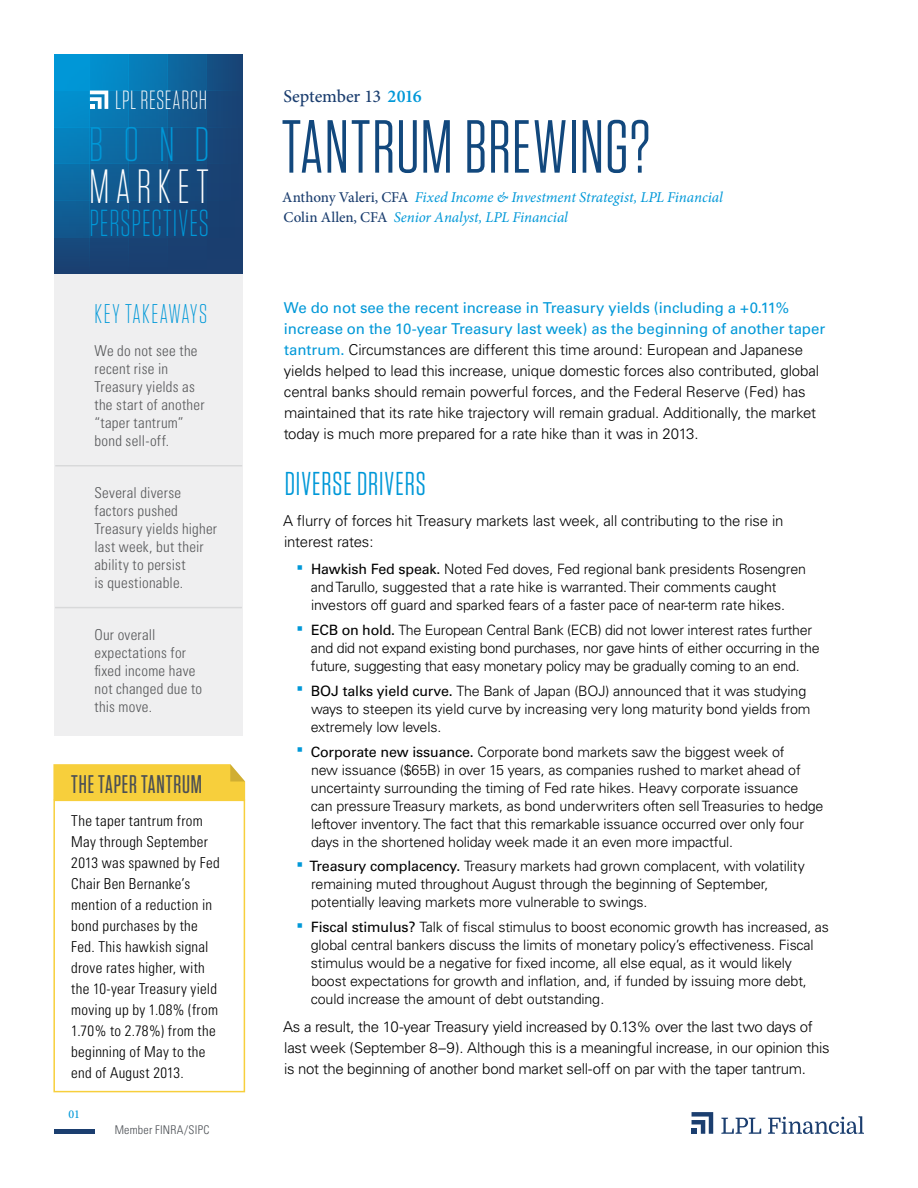
<style>
.page{position:relative;width:918px;height:1188px;background:#fff}
.page>*{position:absolute;margin:0;border:0;box-sizing:border-box;transform-origin:0 0}
.t1{font:75px "Tungsten Narrow";letter-spacing:.015em;color:#12487d}
.t2{font:300 48.3px "Tungsten Narrow";color:#0098d8}
.t3{font:300 48px "Tungsten Narrow";letter-spacing:.13em;color:#fff}
.t4{font:300 37.5px "Tungsten Narrow";letter-spacing:.03em;color:#0098d8;scale:.9 1}
.t5{font:33px "Tungsten Narrow";letter-spacing:.03em;color:#0098d8}
.t6{font:300 27px "Tungsten Narrow";letter-spacing:.055em;color:#0098d8}
.t7{font:300 26.25px "Tungsten Narrow";letter-spacing:.025em;color:#fff}
.t8{font:500 25.5px "Tungsten Narrow";letter-spacing:.03em;color:#4b4f54}
.t9{font:500 18px "Minion Pro";letter-spacing:-.005em;color:#1b3e6f}
.t10{font:300 15px/21px "Univers";letter-spacing:-.015em;color:#000}
.t11{font:300 condensed 15px/21px "Univers";letter-spacing:.02em;color:#000}
.t12{font:300 condensed 15px/18px "Univers";letter-spacing:.015em;color:#58595b}
.t13{font:italic 15px/19.5px "Minion Pro";letter-spacing:-.005em;color:#0098d8}
.t14{font:300 14.25px/18px "Univers";letter-spacing:-.01em;color:#000}
.t15{font:300 condensed 12px "Univers";letter-spacing:.015em;color:#4b4f54}
.t16{font:500 12px "Minion Pro";color:#0098d8}
.s1{font-weight:600;color:#0098d8}
.s2{font-weight:500;font-style:normal;color:#1b3e6f}
.s3{font-weight:400;color:#0098d8}
.s4{font-weight:400}
</style>
<div class="page">
<hr style="left:54px;top:1130px;width:40px;height:4px;background:#1b3e6f">
<svg style="left:90px;top:54px;width:39px;height:220px;background:#0d6ca4"></svg>
<div style="left:206px;top:54px;width:37px;height:220px;background:#184476"></div>
<svg style="left:168px;top:54px;width:38px;height:220px;background:#135287"></svg>
<svg style="left:129px;top:54px;width:39px;height:220px;background:#0f6198"></svg>
<svg style="left:54px;top:54px;width:36px;height:220px;background:#0878b3"></svg>
<div style="left:54px;top:164px;width:189px;height:36px;background:linear-gradient(to right,#0c6ca5,#1b3b6c)"></div>
<div style="left:54px;top:200px;width:189px;height:38px;background:linear-gradient(to right,#105c92,#1a3b6c)"></div>
<div style="left:54px;top:127px;width:189px;height:37px;background:linear-gradient(to right,#0582bf,#1b3c6d)"></div>
<svg style="left:90px;top:91px;width:18px;height:18px"></svg>
<svg style="left:692px;top:1112px;width:21px;height:22px"></svg>
<svg style="left:721px;top:1118px;width:40px;height:16px"></svg>
<svg style="left:768px;top:1116px;width:96px;height:18px"></svg>
<div style="left:54px;top:274px;width:189px;height:461px;background:#efeff0"></div>
<hr style="left:55px;top:465px;width:187px;height:1px;background:#4b4f54">
<hr style="left:55px;top:607px;width:187px;height:1px;background:#4b4f54">
<div style="left:53px;top:764px;width:192px;height:36px;background:#f7cf3c"></div>
<div style="left:53px;top:800px;width:192px;height:292px;border:2px solid #f7cf3c"></div>
<h3 class="t7" style="left:115px;top:87px;width:93px">LPL RESEARCH</h3>
<h2 class="t2" style="left:89px;top:121px;width:123px">BOND</h2>
<h3 class="t3" style="left:89px;top:162px;width:121px">MARKET</h3>
<h3 class="t4" style="left:89px;top:205px;width:134px">PERSPECTIVES</h3>
<h3 class="t6" style="left:94px;top:301px;width:114px">KEY TAKEAWAYS</h3>
<p class="t12" style="left:94px;top:342px;width:112px">We do not see the recent rise in<br>Treasury yields as the start of another “taper tantrum” bond sell-off.</p>
<p class="t12" style="left:94px;top:484px;width:124px">Several diverse factors pushed<br>Treasury yields higher last week, but their ability to persist<br>is questionable.</p>
<p class="t12" style="left:94px;top:625px;width:109px">Our overall expectations for fixed income have not changed due to this move.</p>
<h3 class="t8" style="left:71px;top:771px;width:132px">THE TAPER TANTRUM</h3>
<p class="t11" style="left:71px;top:810px;width:150px">The taper tantrum from<br>May through September<br>2013 was spawned by Fed<br>Chair Ben Bernanke’s mention of a reduction in bond purchases by the<br>Fed. This hawkish signal drove rates higher, with the 10-year Treasury yield moving up by 1.08% (from<br>1.70% to 2.78%) from the beginning of May to the end of August 2013.</p>
<p class="t16" style="left:68px;top:1106px;width:13px">01</p>
<p class="t15" style="left:115px;top:1123px;width:96px">Member FINRA/SIPC</p>
<p class="t9" style="left:284px;top:84px;width:140px">September 13 <span class="s1">2016</span></p>
<h1 class="t1" style="left:282px;top:110px;width:370px">TANTRUM BREWING?</h1>
<p class="t13" style="left:282px;top:188px;width:442px"><span class="s2">Anthony Valeri, CFA</span> Fixed Income &amp; Investment Strategist, LPL Financial<br><span class="s2">Colin Allen, CFA</span> Senior Analyst, LPL Financial</p>
<p class="t10" style="left:284px;top:297px;width:543px"><span class="s3">We do not see the recent increase in Treasury yields (including a +0.11% increase on the 10-year Treasury last week) as the beginning of another taper tantrum.</span> Circumstances are different this time around: European and Japanese yields helped to lead this increase, unique domestic forces also contributed, global central banks should remain powerful forces, and the Federal Reserve (Fed) has maintained that its rate hike trajectory will remain gradual. Additionally, the market today is much more prepared for a rate hike than it was in 2013.</p>
<h3 class="t5" style="left:285px;top:467px;width:142px">DIVERSE DRIVERS</h3>
<p class="t10" style="left:283px;top:511px;width:502px">A flurry of forces hit Treasury markets last week, all contributing to the rise in interest rates:</p>
<p class="t14" style="left:311px;top:560px;width:497px"><span class="s4">Hawkish Fed speak.</span> Noted Fed doves, Fed regional bank presidents Rosengren and Tarullo, suggested that a rate hike is warranted. Their comments caught investors off guard and sparked fears of a faster pace of near-term rate hikes.</p>
<p class="t14" style="left:311px;top:621px;width:510px"><span class="s4">ECB on hold.</span> The European Central Bank (ECB) did not lower interest rates further and did not expand existing bond purchases, nor gave hints of either occurring in the future, suggesting that easy monetary policy may be gradually coming to an end.</p>
<p class="t14" style="left:311px;top:682px;width:501px"><span class="s4">BOJ talks yield curve.</span> The Bank of Japan (BOJ) announced that it was studying ways to steepen its yield curve by increasing very long maturity bond yields from extremely low levels.</p>
<p class="t14" style="left:311px;top:743px;width:514px"><span class="s4">Corporate new issuance.</span> Corporate bond markets saw the biggest week of<br>new issuance ($65B) in over 15 years, as companies rushed to market ahead of uncertainty surrounding the timing of Fed rate hikes. Heavy corporate issuance can pressure Treasury markets, as bond underwriters often sell Treasuries to hedge leftover inventory. The fact that this remarkable issuance occurred over only four days in the shortened holiday week made it an even more impactful.</p>
<p class="t14" style="left:309px;top:857px;width:497px"><span class="s4">Treasury complacency.</span> Treasury markets had grown complacent, with volatility remaining muted throughout August through the beginning of September, potentially leaving markets more vulnerable to swings.</p>
<p class="t14" style="left:311px;top:918px;width:520px"><span class="s4">Fiscal stimulus?</span> Talk of fiscal stimulus to boost economic growth has increased, as global central bankers discuss the limits of monetary policy’s effectiveness. Fiscal stimulus would be a negative for fixed income, all else equal, as it would likely boost expectations for growth and inflation, and, if funded by issuing more debt, could increase the amount of debt outstanding.</p>
<p class="t10" style="left:283px;top:1016px;width:548px">As a result, the 10-year Treasury yield increased by 0.13% over the last two days of last week (September 8–9). Although this is a meaningful increase, in our opinion this is not the beginning of another bond market sell-off on par with the taper tantrum.</p>
</div>
